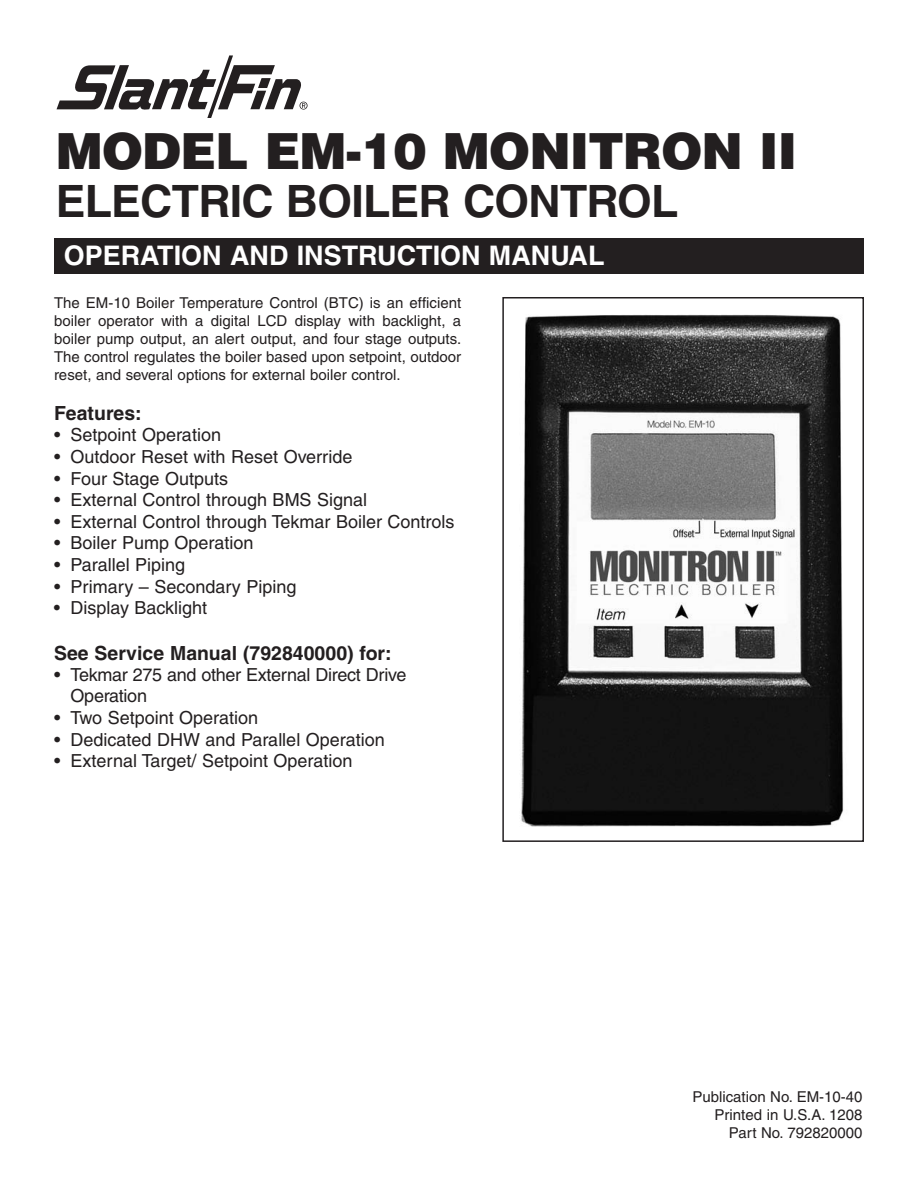
<style>
.page{position:relative;width:918px;height:1188px;background:#fff}
.page>*{position:absolute;margin:0;border:0;box-sizing:border-box;transform-origin:0 0}
.t1{font:900 49.8px "Helvetica";letter-spacing:-.02em;color:#231f20}
.t2{font:700 44.7px "Helvetica";letter-spacing:-.015em;color:#231f20}
.t3{font:700 27px "Helvetica";color:#fff}
.t4{font:700 19.5px "Helvetica";color:#231f20}
.t5{font:18px/21.6px "Helvetica";color:#231f20}
.t6{font:15px/18px "Helvetica";color:#231f20;text-align:right}
</style>
<div class="page">
<svg style="left:57px;top:55px;width:251px;height:63px"></svg>
<div style="left:54px;top:238px;width:810px;height:36px;background:#231f20"></div>
<img style="left:521px;top:314px;width:323px;height:513px">
<div style="left:502px;top:297px;width:362px;height:545px;border:2px solid #231f20"></div>
<h1 class="t1" style="left:56px;top:122px;width:743px">MODEL EM-10 MONITRON II</h1>
<h2 class="t2" style="left:56px;top:183px;width:624px">ELECTRIC BOILER CONTROL</h2>
<h3 class="t3" style="left:64px;top:245px;width:542px">OPERATION AND INSTRUCTION MANUAL</h3>
<p class="t6" style="left:54px;top:295px;width:409px;text-align:justify">The EM-10 Boiler Temperature Control (BTC) is an efficient boiler operator with a digital LCD display with backlight, a boiler pump output, an alert output, and four stage outputs.<br>The control regulates the boiler based upon setpoint, outdoor reset, and several options for external boiler control.</p>
<p class="t4" style="left:54px;top:406px;width:89px">Features:</p>
<p class="t5" style="left:54px;top:426px;width:169px">• Setpoint Operation</p>
<p class="t5" style="left:54px;top:447px;width:300px">• Outdoor Reset with Reset Override</p>
<p class="t5" style="left:54px;top:469px;width:176px">• Four Stage Outputs</p>
<p class="t5" style="left:54px;top:491px;width:315px">• External Control through BMS Signal</p>
<p class="t5" style="left:54px;top:512px;width:402px">• External Control through Tekmar Boiler Controls</p>
<p class="t5" style="left:54px;top:534px;width:201px">• Boiler Pump Operation</p>
<p class="t5" style="left:54px;top:555px;width:133px">• Parallel Piping</p>
<p class="t5" style="left:54px;top:577px;width:244px">• Primary – Secondary Piping</p>
<p class="t5" style="left:54px;top:599px;width:155px">• Display Backlight</p>
<p class="t4" style="left:54px;top:645px;width:339px">See Service Manual (792840000) for:</p>
<p class="t5" style="left:71px;top:665px;width:337px;text-indent:-17px">• Tekmar 275 and other External Direct Drive<br>Operation</p>
<p class="t5" style="left:54px;top:708px;width:206px">• Two Setpoint Operation</p>
<p class="t5" style="left:54px;top:730px;width:332px">• Dedicated DHW and Parallel Operation</p>
<p class="t5" style="left:54px;top:752px;width:300px">• External Target/ Setpoint Operation</p>
<p class="t6" style="left:693px;top:1089px;width:171px">Publication No. EM-10-40<br>Printed in U.S.A. 1208<br>Part No. 792820000</p>
</div>
